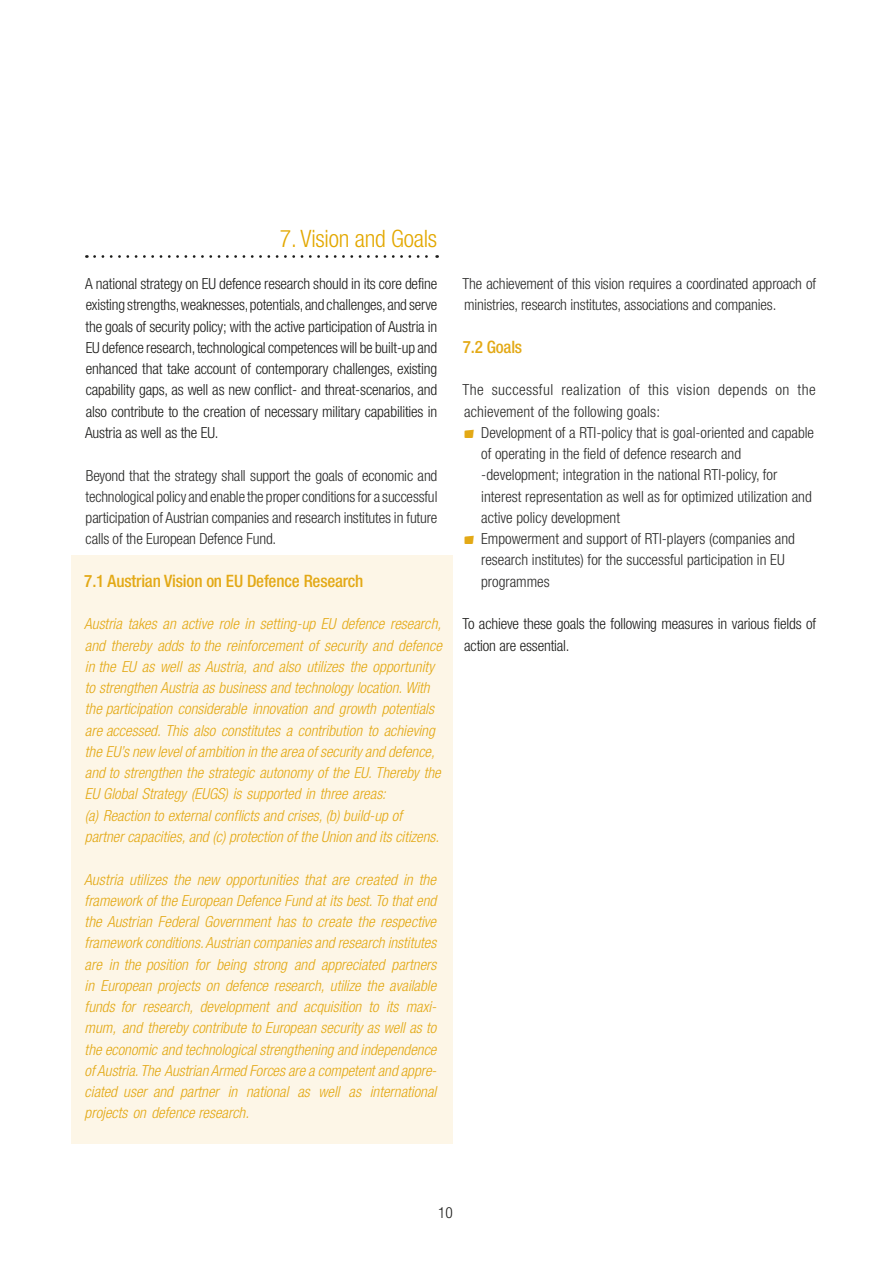
<style>
.page{position:relative;width:893px;height:1263px;background:#fff}
.page>*{position:absolute;margin:0;border:0;box-sizing:border-box;transform-origin:0 0}
.t1{font:300 condensed 24px "Helvetica Neue LT Pro";letter-spacing:-.01em;color:#e3a800}
.t2{font:500 condensed 17.1px "Helvetica Neue LT Pro";letter-spacing:-.015em;color:#e3a916}
.t3{font:italic 300 condensed 15.3px/21.3px "Helvetica Neue LT Pro";color:#e3a916}
.t4{font:300 condensed 15.3px/21.3px "Helvetica Neue LT Pro";color:#2b2b2a}
.t5{font:300 condensed 15.3px/21.3px "Helvetica Neue LT Pro";letter-spacing:-.01em;color:#1d1d1b;text-align:justify}
.t6{font:300 condensed 15.3px/21.3px "Helvetica Neue LT Pro";letter-spacing:.025em;color:#2b2b2a}
</style>
<div class="page">
<div style="left:71px;top:555px;width:381px;height:589px;background:#fdf6e7"></div>
<svg style="left:95px;top:255px;width:343px;height:3px"></svg>
<h1 class="t1" style="left:280px;top:224px;width:159px">7. Vision and Goals</h1>
<p class="t5" style="left:85px;top:273px;width:354px">A national strategy on EU defence research should in its core define existing strengths, weaknesses, potentials, and challenges, and serve the goals of security policy; with the active participation of Austria in EU defence research, technological competences will be built-up and enhanced that take account of contemporary challenges, existing capability gaps, as well as new conflict- and threat-scenarios, and also contribute to the creation of necessary military capabilities in Austria as well as the EU.</p>
<p class="t4" style="left:86px;top:464px;width:353px;text-align:justify">Beyond that the strategy shall support the goals of economic and technological policy and enable the proper conditions for a successful participation of Austrian companies and research institutes in future calls of the European Defence Fund.</p>
<p class="t2" style="left:84px;top:571px;width:281px">7.1 Austrian Vision on EU Defence Research</p>
<p class="t3" style="left:84px;top:614px;width:359px">Austria takes an active role in setting-up EU defence research, and thereby adds to the reinforcement of security and defence in the EU as well as Austria, and also utilizes the opportunity to strengthen Austria as business and technology location. With the participation considerable innovation and growth potentials are accessed. This also constitutes a contribution to achieving the EU’s new level of ambition in the area of security and defence, and to strengthen the strategic autonomy of the EU. Thereby the EU Global Strategy (EUGS) is supported in three areas:<br>(a) Reaction to external conflicts and crises, (b) build-up of partner capacities, and (c) protection of the Union and its citizens.</p>
<p class="t3" style="left:84px;top:869px;width:354px;text-align:justify">Austria utilizes the new opportunities that are created in the framework of the European Defence Fund at its best. To that end the Austrian Federal Government has to create the respective framework conditions. Austrian companies and research institutes are in the position for being strong and appreciated partners in European projects on defence research, utilize the available funds for research, development and acquisition to its maxi&shy;mum, and thereby contribute to European security as well as to the economic and technological strengthening and independence of Austria. The Austrian Armed Forces are a competent and appre&shy;ciated user and partner in national as well as international projects on defence research.</p>
<p class="t4" style="left:462px;top:273px;width:355px">The achievement of this vision requires a coordinated approach of ministries, research institutes, associations and companies.</p>
<p class="t2" style="left:463px;top:337px;width:61px">7.2 Goals</p>
<p class="t6" style="left:462px;top:379px;width:355px">The successful realization of this vision depends on the achievement of the following goals:</p>
<p class="t4" style="left:481px;top:422px;width:334px">Development of a RTI-policy that is goal-oriented and capable of operating in the field of defence research and -development; integration in the national RTI-policy, for interest representation as well as for optimized utilization and active policy development<br>Empowerment and support of RTI-players (companies and research institutes) for the successful participation in EU programmes</p>
<p class="t5" style="left:462px;top:613px;width:355px">To achieve these goals the following measures in various fields of action are essential.</p>
<p class="t5" style="left:438px;top:1202px;width:16px">10</p>
</div>
